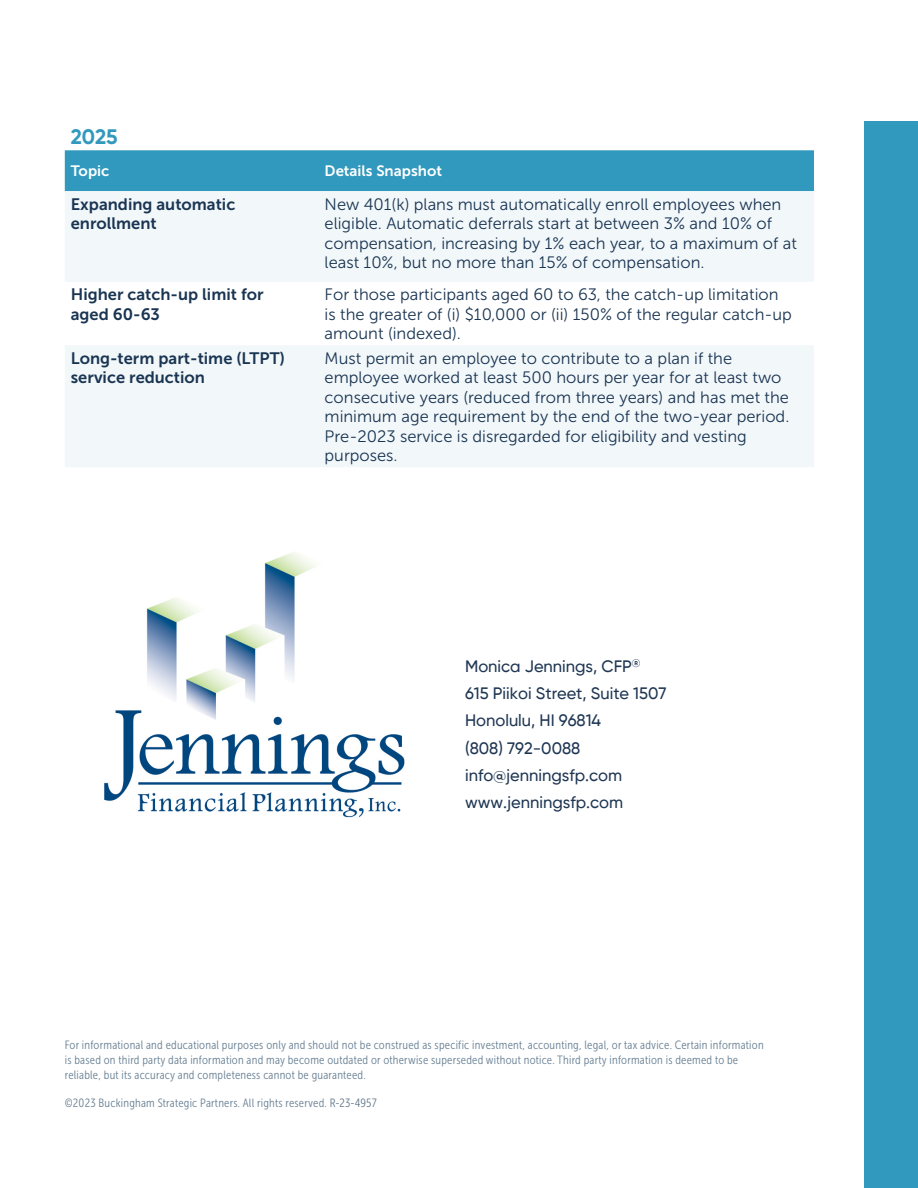
<style>
.page{position:relative;width:918px;height:1188px;background:#fff}
.page>*{position:absolute;margin:0;border:0;box-sizing:border-box;transform-origin:0 0}
.Body_Text{font:700 21px "Gilroy";color:#3299be}
.Heading_1{font:16.5px/19.5px "Museo Sans 300";color:#1a3552}
.t1{font:500 16.5px/27.3px "Gilroy";color:#1f3653}
.Heading_1-2{font:16.5px/19.5px "Museo Sans 700";color:#1a3552}
.Heading_1-3{font:15px "Museo Sans 700";color:#fff}
.Body_Text-2{font:12px/15px "Museo Sans Cond 300";letter-spacing:.02em;color:#688094}
.s1{color:#61778a}
</style>
<div class="page">
<div style="left:864px;top:122px;width:54px;height:1066px;background:#3299be"></div>
<div style="left:65px;top:150px;width:749px;height:41px;background:#3299be"></div>
<svg style="left:65px;top:191px;width:749px;height:276px;fill:#f2f7fa"></svg>
<img style="left:104px;top:552px;width:301px;height:266px">
<p class="Body_Text" style="left:71px;top:124px;width:48px">2025</p>
<p class="Heading_1-3" style="left:71px;top:163px;width:40px">Topic</p>
<p class="Heading_1-3" style="left:325px;top:163px;width:119px">Details Snapshot</p>
<p class="Heading_1-2" style="left:71px;top:194px;width:166px">Expanding automatic enrollment</p>
<p class="Heading_1" style="left:325px;top:194px;width:474px">New 401(k) plans must automatically enroll employees when eligible. Automatic deferrals start at between 3% and 10% of compensation, increasing by 1% each year, to a maximum of at least 10%, but no more than 15% of compensation.</p>
<p class="Heading_1-2" style="left:71px;top:285px;width:194px">Higher catch-up limit for aged 60-63</p>
<p class="Heading_1" style="left:325px;top:285px;width:469px">For those participants aged 60 to 63, the catch-up limitation is the greater of (i) $10,000 or (ii) 150% of the regular catch-up amount (indexed).</p>
<p class="Heading_1-2" style="left:71px;top:348px;width:216px">Long-term part-time (LTPT) service reduction</p>
<p class="Heading_1" style="left:325px;top:348px;width:466px">Must permit an employee to contribute to a plan if the employee worked at least 500 hours per year for at least two consecutive years (reduced from three years) and has met the minimum age requirement by the end of the two-year period.<br>Pre-2023 service is disregarded for eligibility and vesting purposes.</p>
<p class="t1" style="left:465px;top:652px;width:203px">Monica Jennings, CFP<sup>®<br></sup>615 Piikoi Street, Suite 1507<br>Honolulu, HI 96814<br>(808) 792-0088 info@jenningsfp.com www.jenningsfp.com</p>
<p class="Body_Text-2" style="left:65px;top:1037px;width:700px">For informational and educational purposes only and should not be construed as specific investment, accounting, legal, or tax advice. Certain information is based on third party data information and may become outdated or otherwise superseded without notice. Third party information is deemed to be reliable, but its accuracy and completeness cannot be guaranteed.</p>
<p class="Body_Text-2" style="left:65px;top:1095px;width:313px">©️2023 Buckingham Strategic Partners. All rights reserved. <span class="s1">R-23-4957</span></p>
</div>
